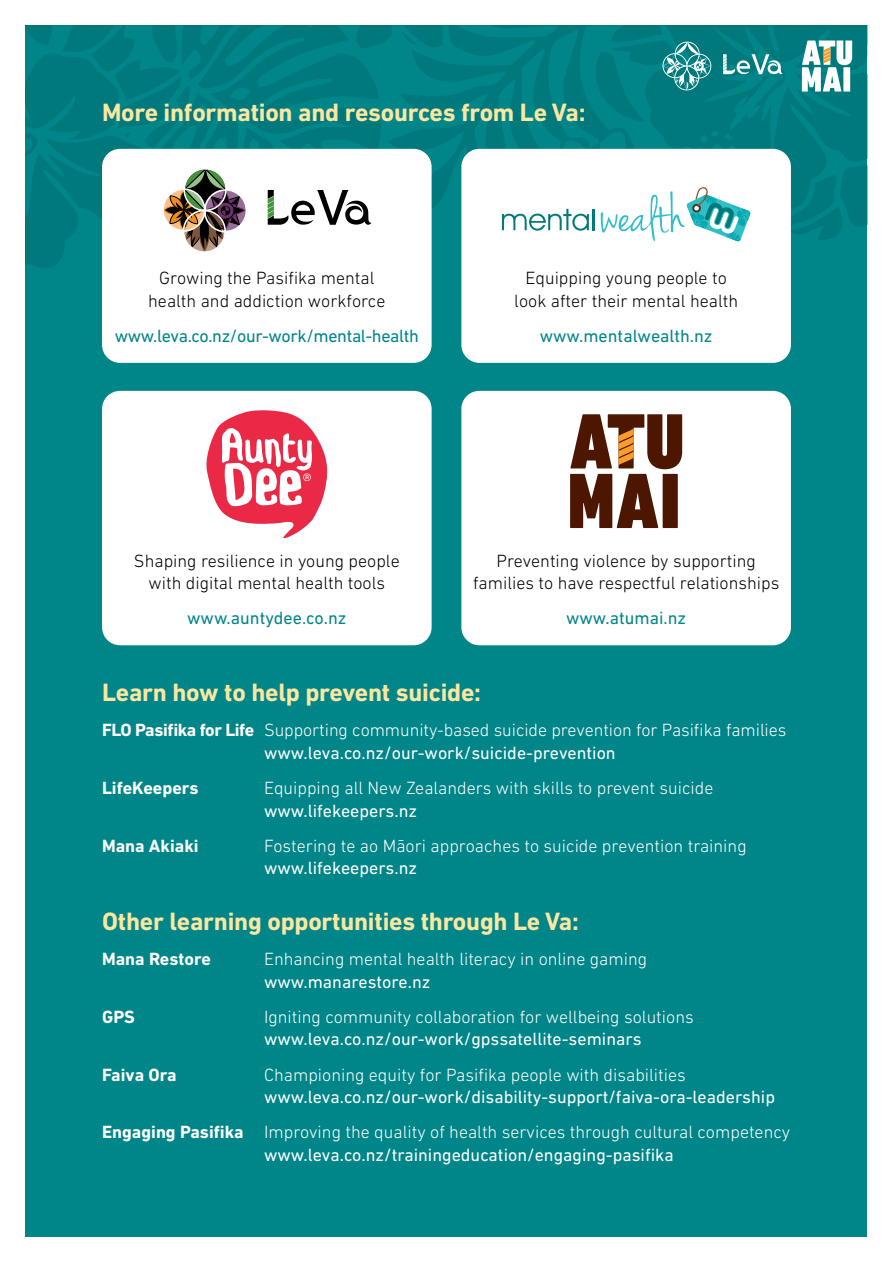
<style>
.page{position:relative;width:893px;height:1263px;background:#fff}
.page>*{position:absolute;margin:0;border:0;box-sizing:border-box;transform-origin:0 0}
.t1{font:700 25.5px "DIN Next LT Pro";letter-spacing:-.01em;color:#fce6a0}
.t2{font:300 18px/22.5px "DIN Next LT Pro";color:#fff;text-align:center}
.t3{font:18px/35.2px "DIN Next LT Pro";color:#fff}
.t4{font:300 18px/22.5px "DIN Next LT Pro";color:#000;text-align:center}
.t5{font:18px "DIN Next LT Pro";color:#008589}
.t6{font:700 18px "DIN Next LT Pro";color:#fff}
.t7{font:18px "DIN Next LT Pro";letter-spacing:-.02em;color:#008589}
.s1{font-weight:700}
.s2{font-weight:400}
.s3{font-weight:300}
</style>
<div class="page">
<div style="left:26px;top:26px;width:841px;height:1211px;background:#008589"></div>
<svg style="left:248px;top:26px;width:134px;height:123px;fill:#00797c"></svg>
<svg style="left:387px;top:26px;width:115px;height:183px"></svg>
<svg style="left:355px;top:26px;width:90px;height:23px"></svg>
<div style="left:102px;top:149px;width:330px;height:214px;background:#fff;border-radius:18px"></div>
<div style="left:102px;top:391px;width:330px;height:254px;background:#fff;border-radius:18px"></div>
<div style="left:461px;top:149px;width:330px;height:214px;background:#fff;border-radius:18px"></div>
<div style="left:461px;top:391px;width:330px;height:254px;background:#fff;border-radius:18px"></div>
<svg style="left:268px;top:190px;width:103px;height:35px"></svg>
<svg style="left:26px;top:26px;width:222px;height:242px"></svg>
<svg style="left:570px;top:414px;width:112px;height:114px"></svg>
<svg style="left:206px;top:410px;width:121px;height:128px"></svg>
<svg style="left:502px;top:26px;width:365px;height:239px"></svg>
<h1 class="t1" style="left:102px;top:98px;width:485px">More information and resources from Le Va:</h1>
<p class="t4" style="left:148px;top:267px;width:239px">Growing the Pasifika mental health and addiction workforce</p>
<p class="t7" style="left:115px;top:325px;width:305px">www.leva.co.nz/our-work/mental-health</p>
<p class="t4" style="left:514px;top:267px;width:225px">Equipping young people to look after their mental health</p>
<p class="t5" style="left:540px;top:325px;width:174px">www.mentalwealth.nz</p>
<p class="t4" style="left:134px;top:549px;width:267px">Shaping resilience in young people with digital mental health tools</p>
<p class="t5" style="left:187px;top:608px;width:161px">www.auntydee.co.nz</p>
<p class="t4" style="left:473px;top:549px;width:308px">Preventing violence by supporting families to have respectful relationships</p>
<p class="t5" style="left:566px;top:608px;width:122px">www.atumai.nz</p>
<h1 class="t1" style="left:102px;top:677px;width:381px">Learn how to help prevent suicide:</h1>
<p class="t2" style="left:102px;top:719px;width:686px"><span class="s1">FLO Pasifika for Life</span> Supporting community-based suicide prevention for Pasifika families <span class="s2">www.leva.co.nz/our-work/suicide-prevention</span></p>
<p class="t6" style="left:102px;top:777px;width:98px">LifeKeepers</p>
<p class="t2" style="left:264px;top:776px;width:451px">Equipping all New Zealanders with skills to prevent suicide</p>
<p class="t3" style="left:264px;top:793px;width:155px">www.lifekeepers.nz</p>
<p class="t6" style="left:102px;top:835px;width:98px">Mana Akiaki</p>
<p class="t2" style="left:264px;top:834px;width:484px">Fostering te ao Māori approaches to suicide prevention training</p>
<p class="t3" style="left:264px;top:850px;width:155px">www.lifekeepers.nz</p>
<h1 class="t1" style="left:102px;top:906px;width:478px">Other learning opportunities through Le Va:</h1>
<p class="t6" style="left:102px;top:948px;width:110px">Mana Restore</p>
<p class="t2" style="left:264px;top:947px;width:385px">Enhancing mental health literacy in online gaming</p>
<p class="t3" style="left:264px;top:964px;width:168px">www.manarestore.nz</p>
<p class="t6" style="left:102px;top:1006px;width:34px">GPS</p>
<p class="t2" style="left:264px;top:1005px;width:431px">Igniting community collaboration for wellbeing solutions</p>
<p class="t3" style="left:264px;top:1021px;width:379px">www.leva.co.nz/our-work/gpssatellite-seminars</p>
<p class="t6" style="left:102px;top:1064px;width:76px">Faiva Ora</p>
<p class="t2" style="left:264px;top:1063px;width:423px">Championing equity for Pasifika people with disabilities</p>
<p class="t3" style="left:102px;top:1079px;width:690px;text-indent:162px">www.leva.co.nz/our-work/disability-support/faiva-ora-leadership<br><span class="s1">Engaging Pasifika</span> <span class="s3">Improving the quality of health services through cultural competency</span></p>
<p class="t3" style="left:264px;top:1137px;width:411px">www.leva.co.nz/trainingeducation/engaging-pasifika</p>
</div>
